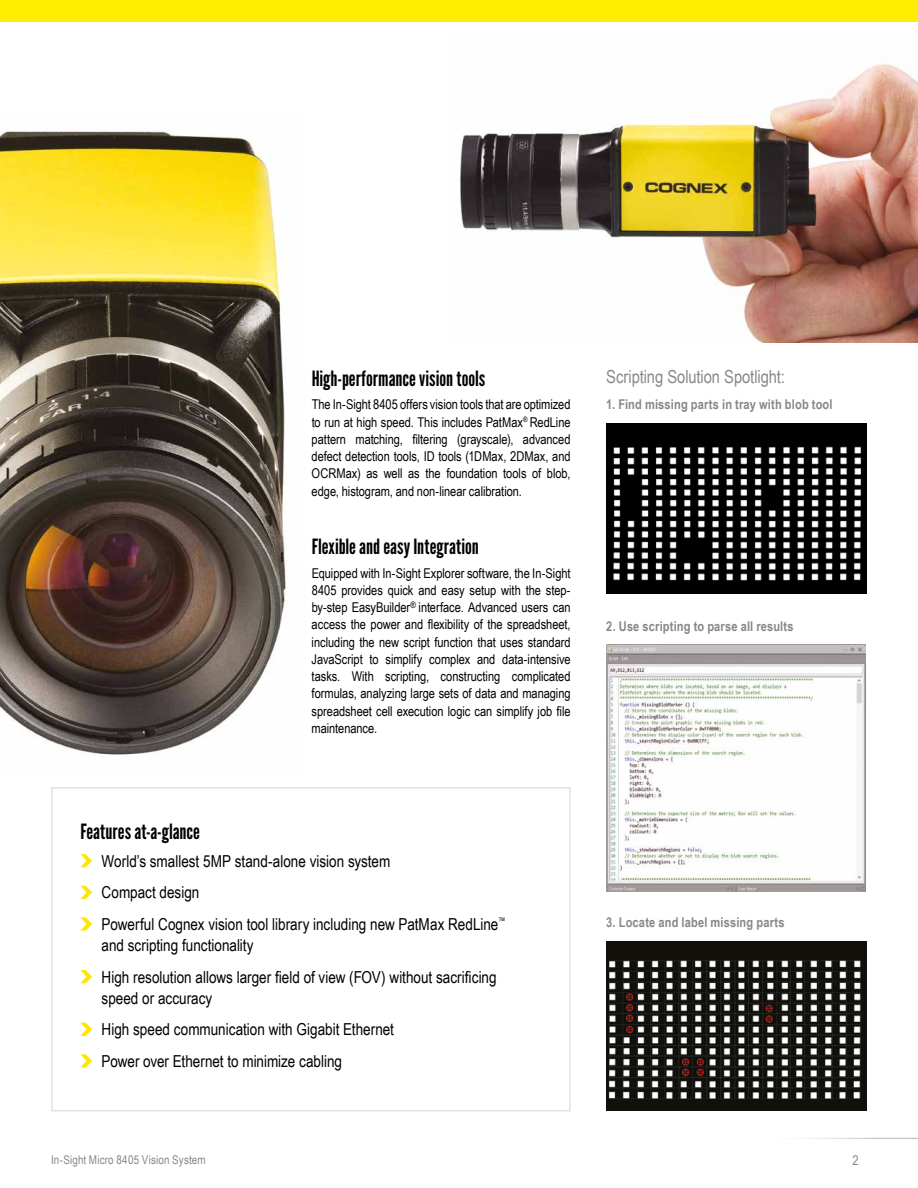
<style>
.page{position:relative;width:918px;height:1188px;background:#fff}
.page>*{position:absolute;margin:0;border:0;box-sizing:border-box;transform-origin:0 0}
.t1{font:21px "League Gothic";color:#000}
.t2{font:18px "Arial Narrow";letter-spacing:-.005em;color:#878787}
.t3{font:16.5px/31.7px "Arial Narrow";color:#000}
.t4{font:13.5px/17.2px "Arial Narrow";letter-spacing:-.005em;color:#000;text-align:justify}
.t5{font:700 13.5px "Arial Narrow";letter-spacing:.015em;color:#878787}
.t6{font:13.5px "Arial Narrow";color:#878787}
.t7{font:12px "Arial Narrow";letter-spacing:.015em;color:#878787}
</style>
<div class="page">
<div style="left:51px;top:787px;width:520px;height:324px;border:2px solid #e3e3e3"></div>
<hr style="left:756px;top:1138px;width:162px;height:1px;background:#c6c6c6">
<div style="left:0;top:0;width:918px;height:22px;background:#ffed00"></div>
<svg style="left:80px;top:854px;width:12px;height:13px"></svg>
<svg style="left:80px;top:886px;width:12px;height:13px"></svg>
<svg style="left:80px;top:917px;width:12px;height:14px"></svg>
<svg style="left:80px;top:970px;width:12px;height:13px"></svg>
<svg style="left:80px;top:1023px;width:12px;height:13px"></svg>
<svg style="left:80px;top:1054px;width:12px;height:14px"></svg>
<img style="left:0;top:129px;width:286px;height:626px">
<img style="left:460px;top:64px;width:458px;height:278px">
<img style="left:606px;top:424px;width:261px;height:170px">
<img style="left:606px;top:644px;width:260px;height:247px">
<img style="left:606px;top:941px;width:261px;height:169px">
<h1 class="t1" style="left:312px;top:366px;width:175px">High-performance vision tools</h1>
<p class="t4" style="left:312px;top:396px;width:260px">The In-Sight 8405 offers vision tools that are optimized to run at high speed. This includes PatMax<sup>®</sup> RedLine pattern matching, filtering (grayscale), advanced defect detection tools, ID tools (1DMax, 2DMax, and OCRMax) as well as the foundation tools of blob, edge, histogram, and non-linear calibration.</p>
<h1 class="t1" style="left:312px;top:534px;width:169px">Flexible and easy Integration</h1>
<p class="t4" style="left:312px;top:564px;width:260px">Equipped with In-Sight Explorer software, the In-Sight 8405 provides quick and easy setup with the step&shy;by-step EasyBuilder<sup>®</sup> interface. Advanced users can access the power and flexibility of the spreadsheet, including the new script function that uses standard JavaScript to simplify complex and data-intensive tasks. With scripting, constructing complicated formulas, analyzing large sets of data and managing spreadsheet cell execution logic can simplify job file maintenance.</p>
<h2 class="t2" style="left:606px;top:364px;width:180px">Scripting Solution Spotlight:</h2>
<p class="t5" style="left:606px;top:394px;width:228px">1. Find missing parts in tray with blob tool</p>
<p class="t5" style="left:606px;top:616px;width:189px">2. Use scripting to parse all results</p>
<h1 class="t1" style="left:80px;top:819px;width:121px">Features at-a-glance</h1>
<p class="t3" style="left:102px;top:844px;width:406px">World’s smallest 5MP stand-alone vision system<br>Compact design<br>Powerful Cognex vision tool library including new PatMax RedLine<sup>™</sup></p>
<p class="t3" style="left:102px;top:929px;width:397px">and scripting functionality<br>High resolution allows larger field of view (FOV) without sacrificing</p>
<p class="t3" style="left:102px;top:981px;width:294px">speed or accuracy<br>High speed communication with Gigabit Ethernet<br>Power over Ethernet to minimize cabling</p>
<p class="t5" style="left:606px;top:912px;width:180px">3. Locate and label missing parts</p>
<p class="t7" style="left:51px;top:1151px;width:156px">In-Sight Micro 8405 Vision System</p>
<p class="t6" style="left:853px;top:1151px;width:8px">2</p>
</div>
